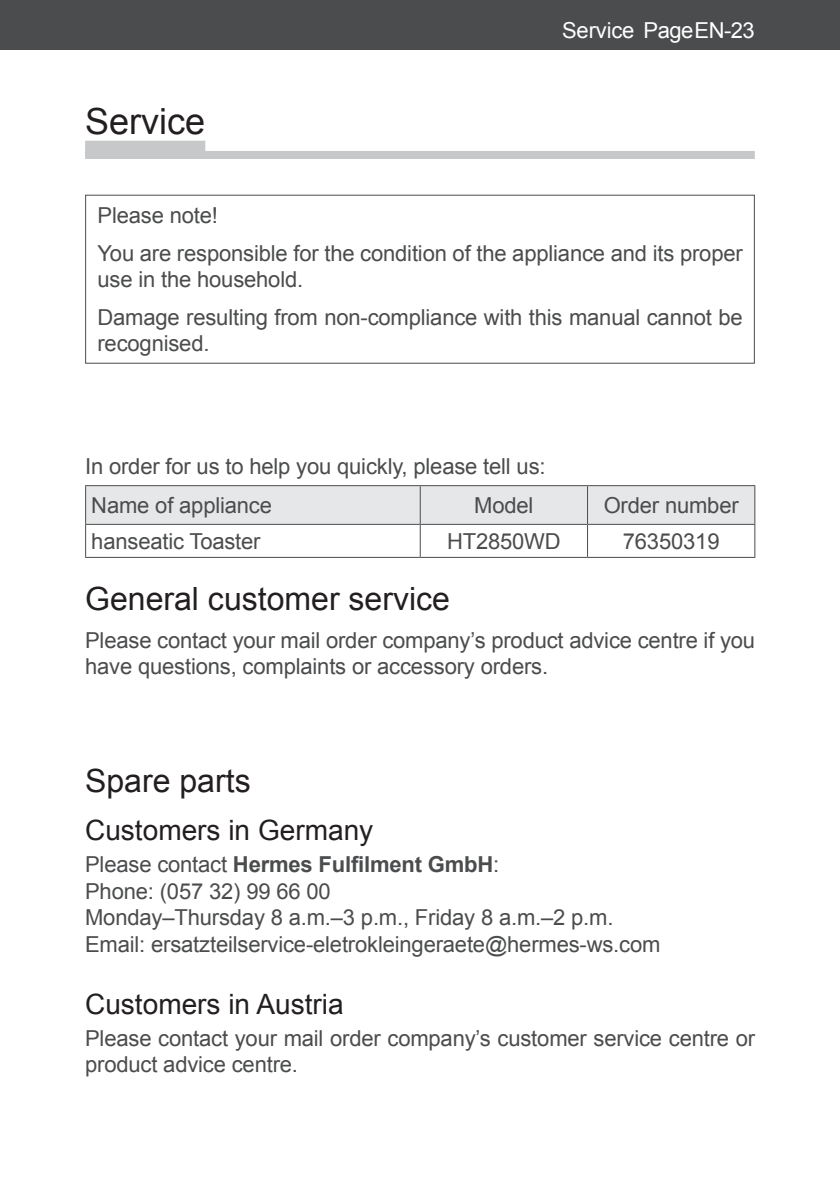
<style>
.page{position:relative;width:840px;height:1191px;background:#fff}
.page>*{position:absolute;margin:0;border:0;box-sizing:border-box;transform-origin:0 0}
.t1{font:36px "Arial";color:#231f20}
.t2{font:32px "Arial";color:#231f20}
.t3{font:28px "Arial";color:#231f20}
.t4{font:22px/26.4px "Arial";letter-spacing:-.01em;color:#4b4c4d}
.t5{font:22px "Arial";letter-spacing:-.01em;color:#fff}
.s1{font-weight:700}
</style>
<div class="page">
<div style="left:0;top:0;width:839px;height:50px;background:#4b4c4d"></div>
<div style="left:85px;top:141px;width:120px;height:16px;background:#c7c8ca"></div>
<div style="left:85px;top:151px;width:669px;height:8px;background:#c7c8ca"></div>
<svg style="left:86px;top:486px;width:668px;height:71px"></svg>
<hr style="left:85px;top:524px;width:335px;height:1px;background:#4b4c4d">
<hr style="left:420px;top:524px;width:167px;height:1px;background:#4b4c4d">
<hr style="left:587px;top:524px;width:168px;height:1px;background:#4b4c4d">
<hr style="left:85px;top:485px;width:335px;height:1px;background:#4b4c4d">
<hr style="left:85px;top:486px;width:1px;height:38px;background:#4b4c4d">
<hr style="left:420px;top:485px;width:167px;height:1px;background:#4b4c4d">
<hr style="left:419px;top:486px;width:1px;height:38px;background:#4b4c4d">
<hr style="left:587px;top:485px;width:168px;height:1px;background:#4b4c4d">
<hr style="left:586px;top:486px;width:1px;height:38px;background:#4b4c4d">
<hr style="left:754px;top:486px;width:1px;height:38px;background:#4b4c4d">
<hr style="left:85px;top:525px;width:1px;height:32px;background:#4b4c4d">
<hr style="left:419px;top:525px;width:1px;height:32px;background:#4b4c4d">
<hr style="left:586px;top:525px;width:1px;height:32px;background:#4b4c4d">
<hr style="left:754px;top:525px;width:1px;height:32px;background:#4b4c4d">
<hr style="left:85px;top:557px;width:335px;height:1px;background:#4b4c4d">
<hr style="left:420px;top:557px;width:167px;height:1px;background:#4b4c4d">
<hr style="left:587px;top:557px;width:168px;height:1px;background:#4b4c4d">
<div style="left:85px;top:195px;width:669px;height:169px;border:1px solid #4b4c4d"></div>
<h1 class="t1" style="left:85px;top:98px;width:122px">Service</h1>
<p class="t5" style="left:562px;top:16px;width:194px">Service Page EN-23</p>
<p class="t4" style="left:97px;top:197px;width:646px;line-height:37.8px">Please note!<br>You are responsible for the condition of the appliance and its proper</p>
<p class="t4" style="left:97px;top:261px;width:646px;line-height:37.8px">use in the household.<br>Damage resulting from non-compliance with this manual cannot be</p>
<p class="t4" style="left:97px;top:331px;width:113px">recognised.</p>
<p class="t4" style="left:85px;top:447px;width:461px;line-height:39.2px">In order for us to help you quickly, please tell us:<br>Name of appliance</p>
<p class="t4" style="left:474px;top:492px;width:61px">Model</p>
<p class="t4" style="left:603px;top:492px;width:136px">Order number</p>
<p class="t4" style="left:91px;top:528px;width:171px">hanseatic Toaster</p>
<p class="t4" style="left:447px;top:528px;width:115px">HT2850WD</p>
<p class="t4" style="left:622px;top:528px;width:98px">76350319</p>
<h2 class="t2" style="left:85px;top:578px;width:366px">General customer service</h2>
<p class="t4" style="left:85px;top:627px;width:671px">Please contact your mail order company’s product advice centre if you have questions, complaints or accessory orders.</p>
<h2 class="t2" style="left:85px;top:760px;width:167px">Spare parts</h2>
<p class="t3" style="left:85px;top:812px;width:289px">Customers in Germany</p>
<p class="t4" style="left:85px;top:851px;width:576px">Please contact <span class="s1">Hermes Fulfilment GmbH</span>:<br>Phone: (057 32) 99 66 00<br>Monday–Thursday 8 a.m.–3 p.m., Friday 8 a.m.–2 p.m.<br>Email: ersatzteilservice-eletrokleingeraete@hermes-ws.com</p>
<p class="t3" style="left:85px;top:985px;width:260px">Customers in Austria</p>
<p class="t4" style="left:85px;top:1025px;width:671px">Please contact your mail order company’s customer service centre or product advice centre.</p>
</div>
